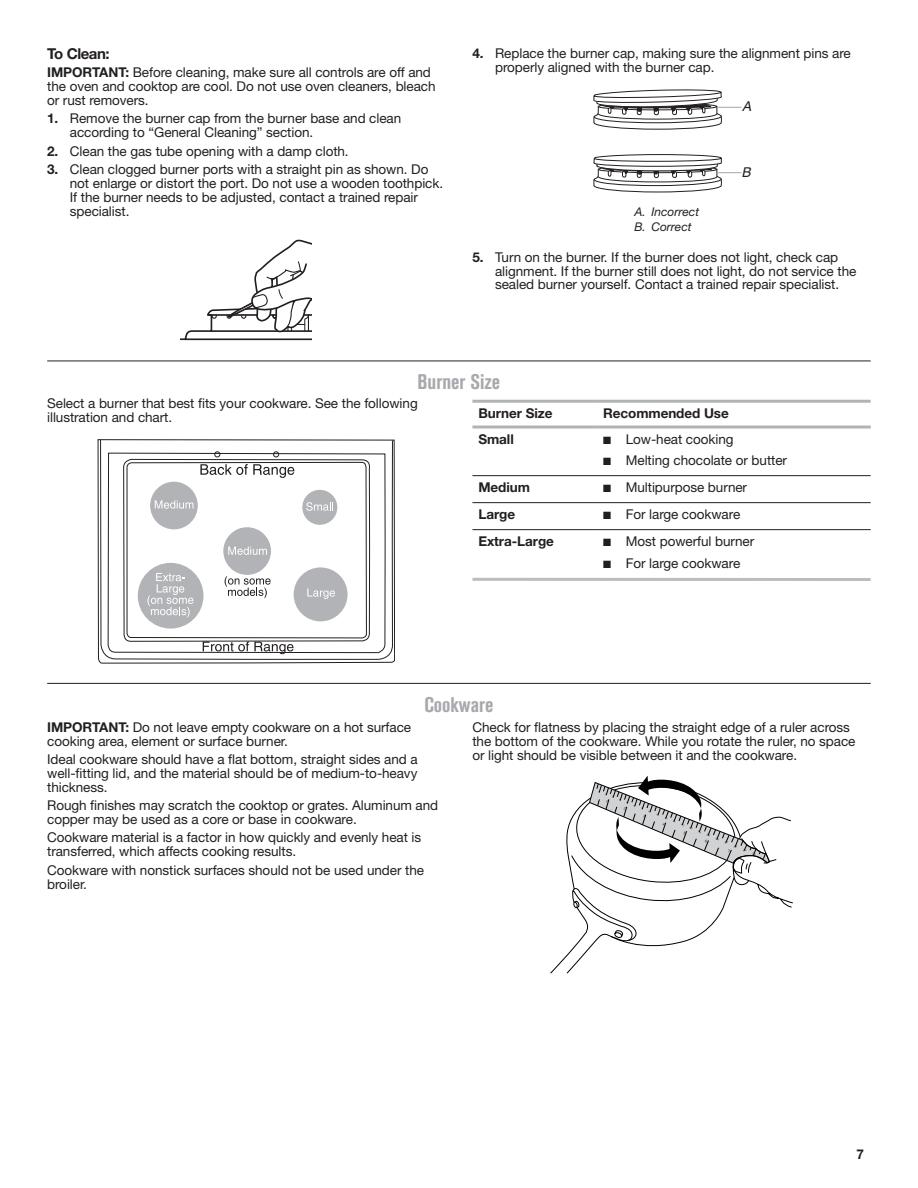
<style>
.page{position:relative;width:918px;height:1188px;background:#fff}
.page>*{position:absolute;margin:0;border:0;box-sizing:border-box;transform-origin:0 0}
.Heading_2_Cook{font:700 condensed 21px "Akzidenz Grotesk BQ";color:#a8a9ad}
.Heading_3{font:700 15px "Helvetica Neue";letter-spacing:-.03em;color:#231f20}
.Body{font:13.5px/13.8px "Helvetica Neue";letter-spacing:-.005em;color:#231f20}
.Body_Bold{font:700 13.5px "Helvetica Neue";letter-spacing:-.005em;color:#231f20}
.t1{font:italic 13.5px "Helvetica";color:#231f20}
.Table_Callouts{font:italic 12px "Helvetica Neue";color:#231f20}
.s1{font-weight:700}
</style>
<div class="page">
<hr style="left:47px;top:361px;width:824px;height:1px;background:#231f20">
<svg style="left:100px;top:439px;width:293px;height:225px"></svg>
<hr style="left:472px;top:475px;width:125px;height:1px;background:#231f20">
<hr style="left:597px;top:475px;width:274px;height:1px;background:#231f20">
<hr style="left:472px;top:400px;width:125px;height:3px;background:#b2b3b7">
<hr style="left:597px;top:400px;width:274px;height:3px;background:#b2b3b7">
<hr style="left:472px;top:426px;width:125px;height:3px;background:#b2b3b7">
<hr style="left:597px;top:426px;width:274px;height:3px;background:#b2b3b7">
<hr style="left:472px;top:502px;width:125px;height:1px;background:#231f20">
<hr style="left:597px;top:502px;width:274px;height:1px;background:#231f20">
<hr style="left:472px;top:529px;width:125px;height:1px;background:#231f20">
<hr style="left:597px;top:529px;width:274px;height:1px;background:#231f20">
<hr style="left:472px;top:578px;width:399px;height:3px;background:#231f20">
<hr style="left:47px;top:683px;width:824px;height:1px;background:#231f20">
<svg style="left:181px;top:239px;width:131px;height:102px"></svg>
<svg style="left:593px;top:89px;width:149px;height:104px"></svg>
<svg style="left:550px;top:776px;width:243px;height:198px"></svg>
<h3 class="Heading_3" style="left:47px;top:44px;width:64px">To Clean:</h3>
<p class="Body" style="left:47px;top:65px;width:390px"><span class="s1">IMPORTANT:</span> Before cleaning, make sure all controls are off and the oven and cooktop are cool. Do not use oven cleaners, bleach or rust removers.</p>
<p class="Body" style="left:70px;top:112px;width:333px;text-indent:-23px"><span class="s1">1.</span> Remove the burner cap from the burner base and clean according to “General Cleaning” section.</p>
<p class="Body" style="left:47px;top:144px;width:303px"><span class="s1">2.</span> Clean the gas tube opening with a damp cloth.</p>
<p class="Body" style="left:70px;top:162px;width:375px;text-indent:-23px"><span class="s1">3.</span> Clean clogged burner ports with a straight pin as shown. Do not enlarge or distort the port. Do not use a wooden toothpick.<br>If the burner needs to be adjusted, contact a trained repair specialist.</p>
<p class="Body" style="left:495px;top:46px;width:357px;text-indent:-23px"><span class="s1">4.</span> Replace the burner cap, making sure the alignment pins are properly aligned with the burner cap.</p>
<p class="t1" style="left:742px;top:98px;width:14px">A</p>
<p class="t1" style="left:741px;top:164px;width:14px">B</p>
<p class="Table_Callouts" style="left:634px;top:205px;width:66px">A. Incorrect</p>
<p class="Table_Callouts" style="left:634px;top:220px;width:59px">B. Correct</p>
<p class="Body" style="left:495px;top:250px;width:363px;text-indent:-23px"><span class="s1">5.</span> Turn on the burner. If the burner does not light, check cap alignment. If the burner still does not light, do not service the sealed burner yourself. Contact a trained repair specialist.</p>
<h2 class="Heading_2_Cook" style="left:418px;top:370px;width:84px">Burner Size</h2>
<p class="Body" style="left:47px;top:396px;width:372px">Select a burner that best fits your cookware. See the following illustration and chart.</p>
<p class="Body_Bold" style="left:478px;top:405px;width:76px">Burner Size</p>
<p class="Body_Bold" style="left:603px;top:405px;width:127px">Recommended Use</p>
<p class="Body_Bold" style="left:478px;top:430px;width:37px">Small</p>
<p class="Body" style="left:603px;top:432px;width:132px">■ Low-heat cooking</p>
<p class="Body" style="left:603px;top:453px;width:185px">■ Melting chocolate or butter</p>
<p class="Body_Bold" style="left:478px;top:479px;width:53px">Medium</p>
<p class="Body" style="left:603px;top:480px;width:145px">■ Multipurpose burner</p>
<p class="Body_Bold" style="left:478px;top:506px;width:38px">Large</p>
<p class="Body" style="left:603px;top:507px;width:139px">■ For large cookware</p>
<p class="Body_Bold" style="left:478px;top:533px;width:77px">Extra-Large</p>
<p class="Body" style="left:603px;top:534px;width:153px">■ Most powerful burner</p>
<p class="Body" style="left:603px;top:556px;width:139px">■ For large cookware</p>
<h2 class="Heading_2_Cook" style="left:424px;top:692px;width:71px">Cookware</h2>
<p class="Body" style="left:47px;top:720px;width:365px"><span class="s1">IMPORTANT:</span> Do not leave empty cookware on a hot surface cooking area, element or surface burner.</p>
<p class="Body" style="left:47px;top:752px;width:372px;text-align:justify">Ideal cookware should have a flat bottom, straight sides and a well-fitting lid, and the material should be of medium-to-heavy thickness.</p>
<p class="Body" style="left:47px;top:798px;width:393px">Rough finishes may scratch the cooktop or grates. Aluminum and copper may be used as a core or base in cookware.</p>
<p class="Body" style="left:47px;top:831px;width:376px">Cookware material is a factor in how quickly and evenly heat is transferred, which affects cooking results.</p>
<p class="Body" style="left:47px;top:863px;width:378px">Cookware with nonstick surfaces should not be used under the broiler.</p>
<p class="Body" style="left:472px;top:720px;width:385px">Check for flatness by placing the straight edge of a ruler across the bottom of the cookware. While you rotate the ruler, no space or light should be visible between it and the cookware.</p>
<p class="Body_Bold" style="left:856px;top:1146px;width:9px">7</p>
</div>
